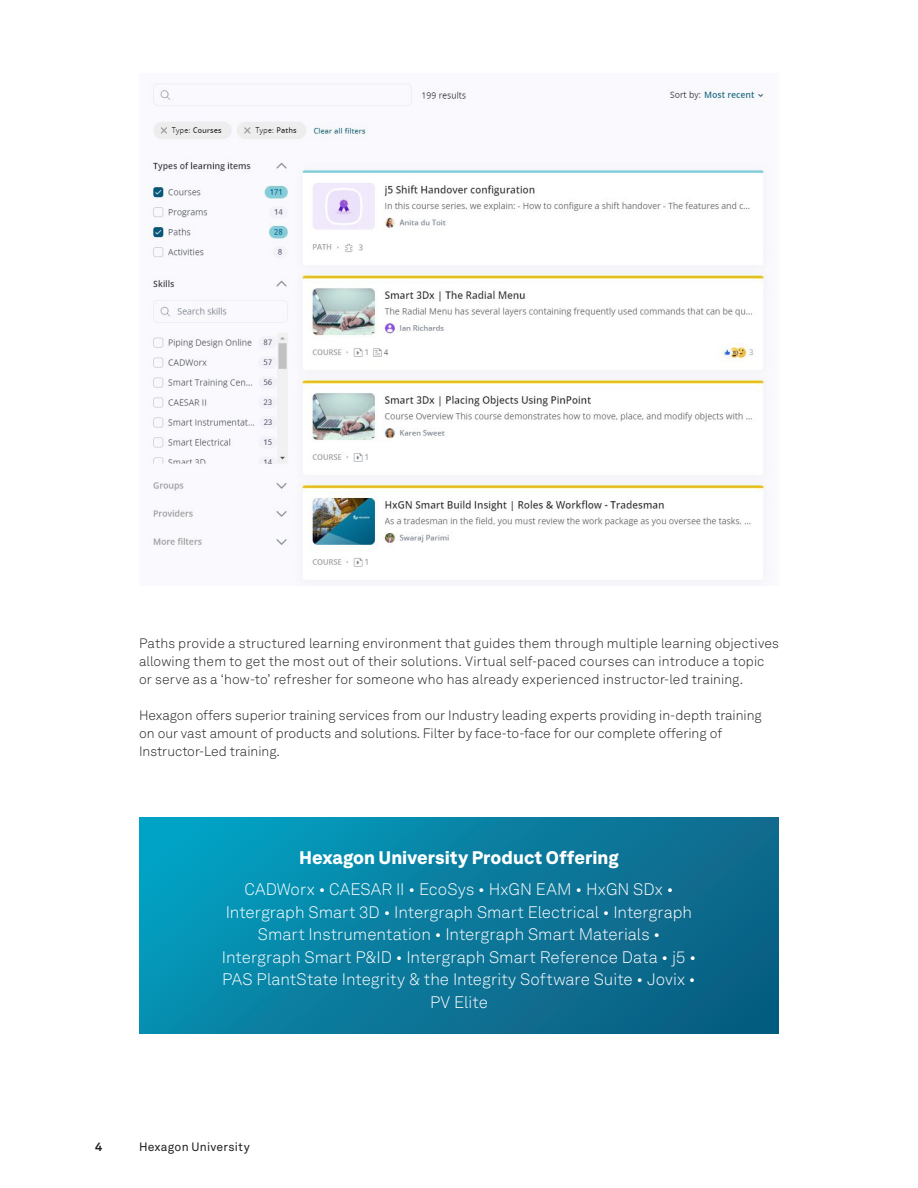
<style>
.page{position:relative;width:918px;height:1188px;background:#fff}
.page>*{position:absolute;margin:0;border:0;box-sizing:border-box;transform-origin:0 0}
.BR-Header2{font:900 18px "Hexagon Akkurat";color:#fff}
.t1{font:300 16.5px/22.5px "Hexagon Akkurat";color:#fff;text-align:center}
.OBC_body{font:300 13.5px/18px "Hexagon Akkurat";letter-spacing:.005em;color:#231f20}
.t2{font:12px "Hexagon Akkurat";letter-spacing:.015em;color:#231f20}
.t3{font:700 12px "Hexagon Akkurat";color:#231f20}
</style>
<div class="page">
<svg style="left:139px;top:817px;width:640px;height:216px;background:#097c9e"></svg>
<img style="left:149px;top:83px;width:618px;height:499px">
<p class="OBC_body" style="left:139px;top:634px;width:641px">Paths provide a structured learning environment that guides them through multiple learning objectives allowing them to get the most out of their solutions. Virtual self-paced courses can introduce a topic or serve as a ‘how-to’ refresher for someone who has already experienced instructor-led training.</p>
<p class="OBC_body" style="left:139px;top:706px;width:624px">Hexagon offers superior training services from our Industry leading experts providing in-depth training on our vast amount of products and solutions. Filter by face-to-face for our complete offering of<br>Instructor-Led training.</p>
<p class="BR-Header2" style="left:299px;top:843px;width:321px">Hexagon University Product Offering</p>
<p class="t1" style="left:222px;top:878px;width:476px">CADWorx • CAESAR II • EcoSys • HxGN EAM • HxGN SDx • Intergraph Smart 3D • Intergraph Smart Electrical • Intergraph Smart Instrumentation • Intergraph Smart Materials • Intergraph Smart P&amp;ID • Intergraph Smart Reference Data • j5 • PAS PlantState Integrity &amp; the Integrity Software Suite • Jovix • PV Elite</p>
<p class="t3" style="left:95px;top:1138px;width:9px">4</p>
<p class="t2" style="left:139px;top:1138px;width:112px">Hexagon University</p>
</div>
